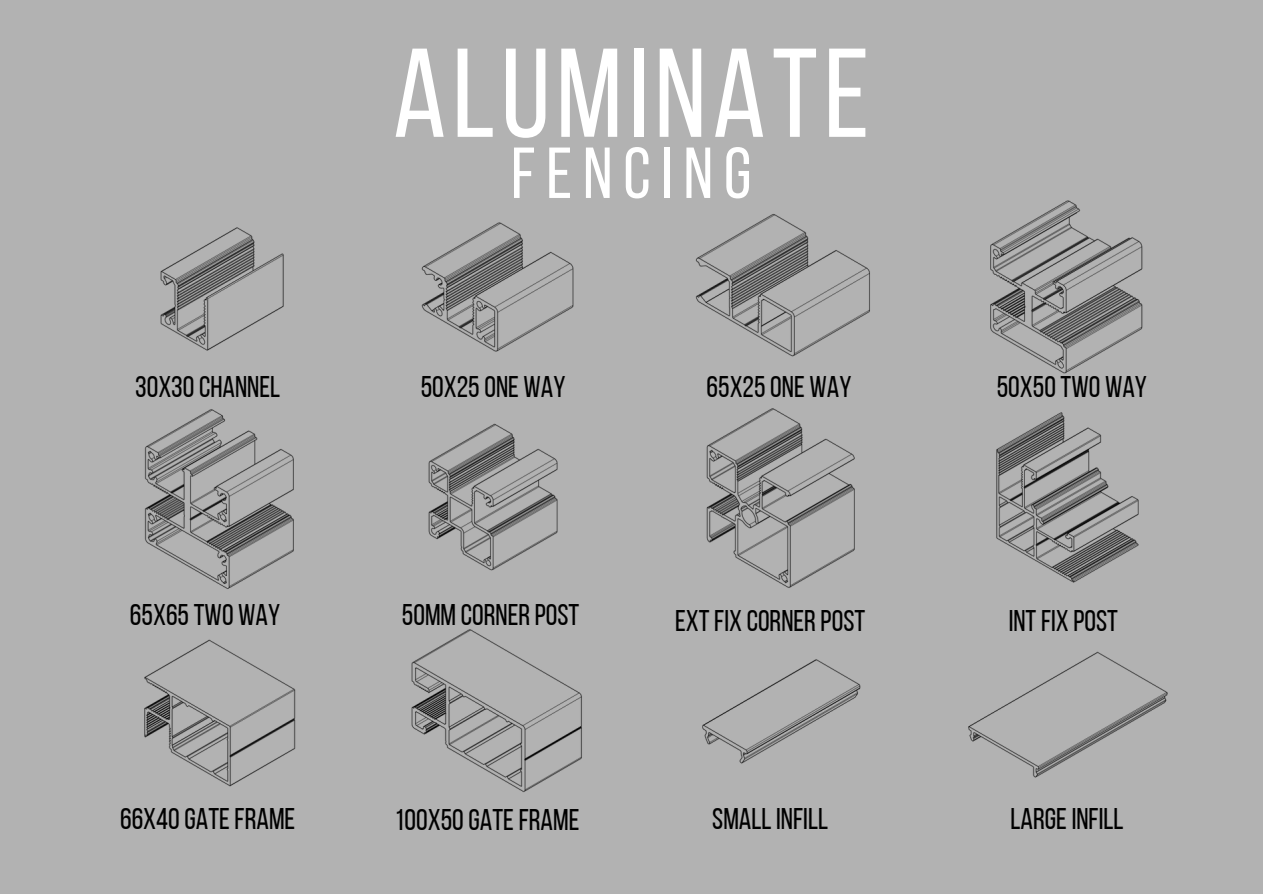
<style>
.page{position:relative;width:1263px;height:894px;background:#fff}
.page>*{position:absolute;margin:0;border:0;box-sizing:border-box;transform-origin:0 0}
.t1{font:126px "Bebas Neue";letter-spacing:.05em;color:#fff}
.t2{font:72px "Bebas Neue";letter-spacing:.15em;color:#fff}
.t3{font:29.85px "Bebas Neue";color:#000}
</style>
<div class="page">
<div style="left:0;top:0;width:1263px;height:893px;background:#b2b2b2"></div>
<img style="left:144px;top:227px;width:152px;height:560px">
<img style="left:411px;top:222px;width:171px;height:570px">
<img style="left:695px;top:214px;width:175px;height:550px">
<img style="left:968px;top:200px;width:200px;height:578px">
<p class="t1" style="left:393px;top:42px;width:478px">ALUMINATE</p>
<p class="t2" style="left:511px;top:144px;width:242px">FENCING</p>
<p class="t3" style="left:135px;top:375px;width:147px">30X30CHANNEL</p>
<p class="t3" style="left:421px;top:375px;width:146px">50X25ONE WAY</p>
<p class="t3" style="left:706px;top:375px;width:146px">65X25ONE WAY</p>
<p class="t3" style="left:997px;top:375px;width:152px">50X50TWO WAY</p>
<p class="t3" style="left:130px;top:602px;width:152px">65X65TWO WAY</p>
<p class="t3" style="left:402px;top:602px;width:179px">50MM CORNERPOST</p>
<p class="t3" style="left:675px;top:608px;width:192px">EXTFIX CORNERPOST</p>
<p class="t3" style="left:1009px;top:608px;width:111px">INTFIX POST</p>
<p class="t3" style="left:120px;top:806px;width:177px">66X40GATEFRAME</p>
<p class="t3" style="left:394px;top:807px;width:186px">100X50GATEFRAME</p>
<p class="t3" style="left:712px;top:806px;width:117px">SMALLINFILL</p>
<p class="t3" style="left:1010px;top:806px;width:114px">LARGEINFILL</p>
</div>
